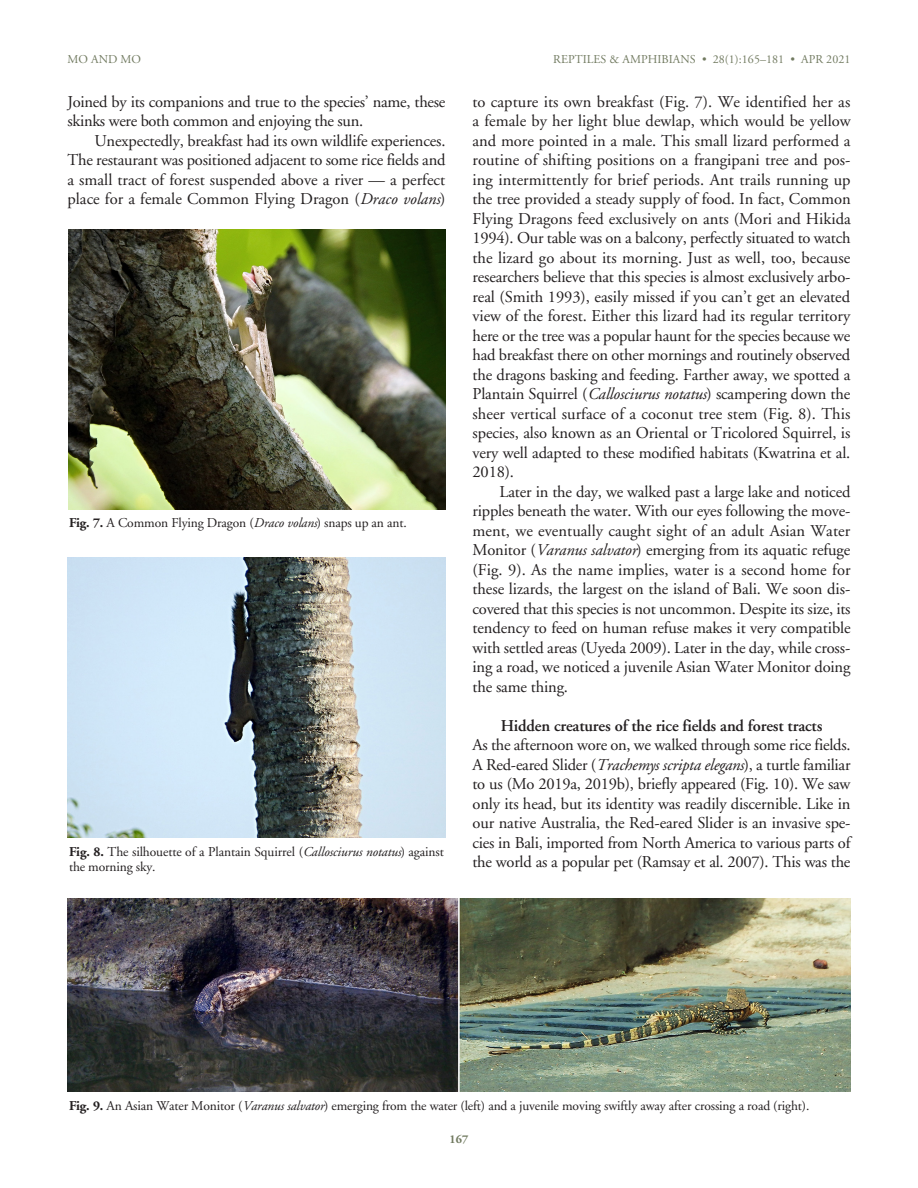
<style>
.page{position:relative;width:918px;height:1188px;background:#fff}
.page>*{position:absolute;margin:0;border:0;box-sizing:border-box;transform-origin:0 0}
.TEXT{font:16.5px/19.5px "Adobe Garamond";letter-spacing:-.01em;color:#231f20;text-align:justify}
.SUBhead{font:600 16.5px "Adobe Garamond";letter-spacing:-.01em;color:#231f20}
.Figure_Caption{font:13.5px/15px "Adobe Garamond";letter-spacing:-.01em;color:#231f20}
.t1{font:12px "Adobe Garamond";letter-spacing:.005em;color:#717a60}
.t2{font:700 12px "Adobe Garamond";color:#717a60}
.s1{font-style:italic}
.s2{font-weight:700}
</style>
<div class="page">
<img style="left:68px;top:229px;width:378px;height:280px">
<img style="left:68px;top:557px;width:378px;height:281px">
<img style="left:68px;top:899px;width:782px;height:193px">
<p class="t1" style="left:68px;top:53px;width:75px">MO AND MO</p>
<p class="t1" style="left:553px;top:53px;width:299px">REPTILES &amp; AMPHIBIANS • 28(1):165–181 • APR 2021</p>
<p class="TEXT" style="left:68px;top:92px;width:379px">Joined by its companions and true to the species’ name, these skinks were both common and enjoying the sun.</p>
<p class="TEXT" style="left:68px;top:131px;width:380px;text-indent:27px">Unexpectedly, breakfast had its own wildlife experiences.<br>The restaurant was positioned adjacent to some rice fields and a small tract of forest suspended above a river — a perfect place for a female Common Flying Dragon (<span class="s1">Draco volans</span>)</p>
<p class="Figure_Caption" style="left:69px;top:516px;width:339px"><span class="s2">Fig. 7.</span> A Common Flying Dragon (<span class="s1">Draco volans</span>) snaps up an ant.</p>
<p class="Figure_Caption" style="left:69px;top:844px;width:377px"><span class="s2">Fig. 8.</span> The silhouette of a Plantain Squirrel (<span class="s1">Callosciurus notatus</span>) against the morning sky.</p>
<p class="TEXT" style="left:472px;top:92px;width:380px">to capture its own breakfast (Fig. 7). We identified her as a female by her light blue dewlap, which would be yellow and more pointed in a male. This small lizard performed a routine of shifting positions on a frangipani tree and pos&shy;ing intermittently for brief periods. Ant trails running up the tree provided a steady supply of food. In fact, Common Flying Dragons feed exclusively on ants (Mori and Hikida 1994). Our table was on a balcony, perfectly situated to watch the lizard go about its morning. Just as well, too, because researchers believe that this species is almost exclusively arbo&shy;real (Smith 1993), easily missed if you can’t get an elevated view of the forest. Either this lizard had its regular territory here or the tree was a popular haunt for the species because we had breakfast there on other mornings and routinely observed the dragons basking and feeding. Farther away, we spotted a Plantain Squirrel (<span class="s1">Callosciurus notatus</span>) scampering down the sheer vertical surface of a coconut tree stem (Fig. 8). This species, also known as an Oriental or Tricolored Squirrel, is very well adapted to these modified habitats (Kwatrina et al.<br>2018).</p>
<p class="TEXT" style="left:472px;top:482px;width:380px;text-indent:27px">Later in the day, we walked past a large lake and noticed ripples beneath the water. With our eyes following the move&shy;ment, we eventually caught sight of an adult Asian Water Monitor (<span class="s1">Varanus salvator</span>) emerging from its aquatic refuge (Fig. 9). As the name implies, water is a second home for these lizards, the largest on the island of Bali. We soon dis&shy;covered that this species is not uncommon. Despite its size, its tendency to feed on human refuse makes it very compatible with settled areas (Uyeda 2009). Later in the day, while cross&shy;ing a road, we noticed a juvenile Asian Water Monitor doing the same thing.</p>
<p class="SUBhead" style="left:501px;top:716px;width:323px">Hidden creatures of the rice fields and forest tracts</p>
<p class="TEXT" style="left:472px;top:736px;width:380px">As the afternoon wore on, we walked through some rice fields.<br>A Red-eared Slider (<span class="s1">Trachemys scripta elegans</span>), a turtle familiar to us (Mo 2019a, 2019b), briefly appeared (Fig. 10). We saw only its head, but its identity was readily discernible. Like in our native Australia, the Red-eared Slider is an invasive spe&shy;cies in Bali, imported from North America to various parts of the world as a popular pet (Ramsay et al. 2007). This was the</p>
<p class="Figure_Caption" style="left:69px;top:1099px;width:742px"><span class="s2">Fig. 9.</span> An Asian Water Monitor (<span class="s1">Varanus salvator</span>) emerging from the water (left) and a juvenile moving swiftly away after crossing a road (right).</p>
<p class="t2" style="left:450px;top:1132px;width:20px">167</p>
</div>
